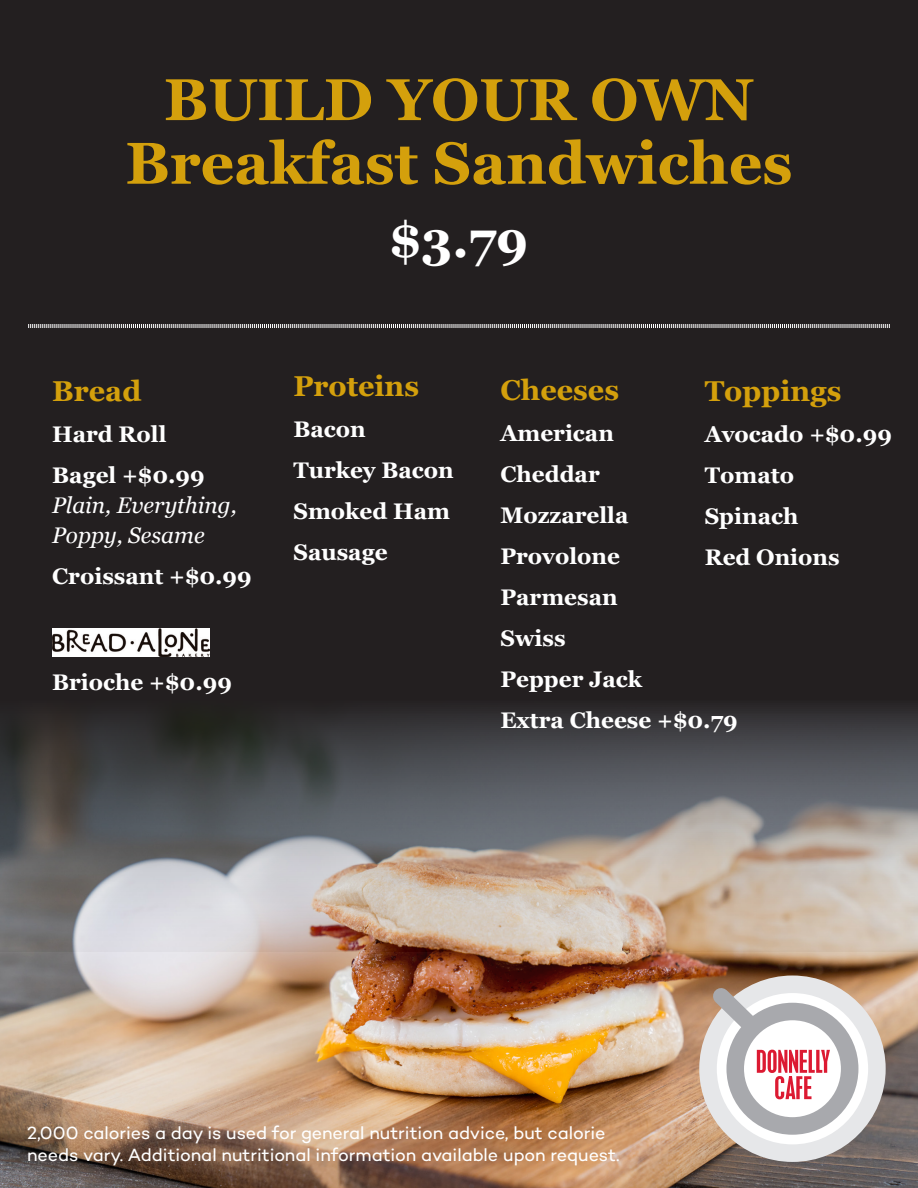
<style>
.page{position:relative;width:918px;height:1188px;background:#fff}
.page>*{position:absolute;margin:0;border:0;box-sizing:border-box;transform-origin:0 0}
.t1{font:700 58.8px "Georgia";color:#d4a00c}
.t2{font:700 49.65px "Georgia";color:#fff}
.t3{font:700 28.65px "Georgia";color:#d4a00c}
.t4{font:700 22.5px "Georgia";color:#fff}
.t5{font:italic 22.5px/30px "Georgia";color:#fff}
.t6{font:18px/21.5px "Campton";letter-spacing:-.005em;color:#fff}
</style>
<div class="page">
<div style="left:0;top:0;width:918px;height:951px;background:#231f20"></div>
<img style="left:0;top:707px;width:918px;height:481px">
<svg style="left:28px;top:324px;width:862px;height:4px;background:#908e8e"></svg>
<svg style="left:708px;top:984px;width:169px;height:169px"></svg>
<div style="left:699px;top:976px;width:187px;height:186px;border:18px solid #e6e7e9;border-radius:50%"></div>
<svg style="left:735px;top:1012px;width:115px;height:114px"></svg>
<div style="left:726px;top:1003px;width:132px;height:132px;border:18px solid #a8a9ad;border-radius:50%"></div>
<svg style="left:698px;top:973px;width:132px;height:126px"></svg>
<img style="left:52px;top:628px;width:157px;height:29px">
<p class="t1" style="left:164px;top:62px;width:592px">BUILD YOUR OWN</p>
<p class="t1" style="left:125px;top:126px;width:669px">Breakfast Sandwiches</p>
<p class="t2" style="left:390px;top:208px;width:140px">$3.79</p>
<p class="t3" style="left:52px;top:373px;width:91px">Bread</p>
<p class="t4" style="left:52px;top:420px;width:116px">Hard Roll</p>
<p class="t4" style="left:52px;top:461px;width:154px">Bagel +$0.99</p>
<p class="t5" style="left:52px;top:491px;width:186px">Plain, Everything,<br>Poppy, Sesame</p>
<p class="t4" style="left:52px;top:562px;width:201px">Croissant +$0.99</p>
<p class="t4" style="left:52px;top:667px;width:181px">Brioche +$0.99</p>
<p class="t3" style="left:293px;top:367px;width:127px">Proteins</p>
<p class="t4" style="left:293px;top:414px;width:74px">Bacon</p>
<p class="t4" style="left:293px;top:455px;width:162px">Turkey Bacon</p>
<p class="t4" style="left:293px;top:496px;width:158px">Smoked Ham</p>
<p class="t4" style="left:293px;top:537px;width:96px">Sausage</p>
<p class="t3" style="left:500px;top:372px;width:120px">Cheeses</p>
<p class="t4" style="left:500px;top:419px;width:115px">American</p>
<p class="t4" style="left:500px;top:460px;width:101px">Cheddar</p>
<p class="t4" style="left:500px;top:501px;width:130px">Mozzarella</p>
<p class="t4" style="left:500px;top:542px;width:121px">Provolone</p>
<p class="t4" style="left:500px;top:583px;width:119px">Parmesan</p>
<p class="t4" style="left:500px;top:624px;width:67px">Swiss</p>
<p class="t4" style="left:500px;top:665px;width:143px">Pepper Jack</p>
<p class="t4" style="left:500px;top:706px;width:239px">Extra Cheese +$0.79</p>
<p class="t3" style="left:705px;top:373px;width:138px">Toppings</p>
<p class="t4" style="left:705px;top:420px;width:189px">Avocado +$0.99</p>
<p class="t4" style="left:705px;top:461px;width:91px">Tomato</p>
<p class="t4" style="left:705px;top:502px;width:95px">Spinach</p>
<p class="t4" style="left:705px;top:543px;width:137px">Red Onions</p>
<p class="t6" style="left:27px;top:1122px;width:594px">2,000 calories a day is used for general nutrition advice, but calorie needs vary. Additional nutritional information available upon request.</p>
</div>
